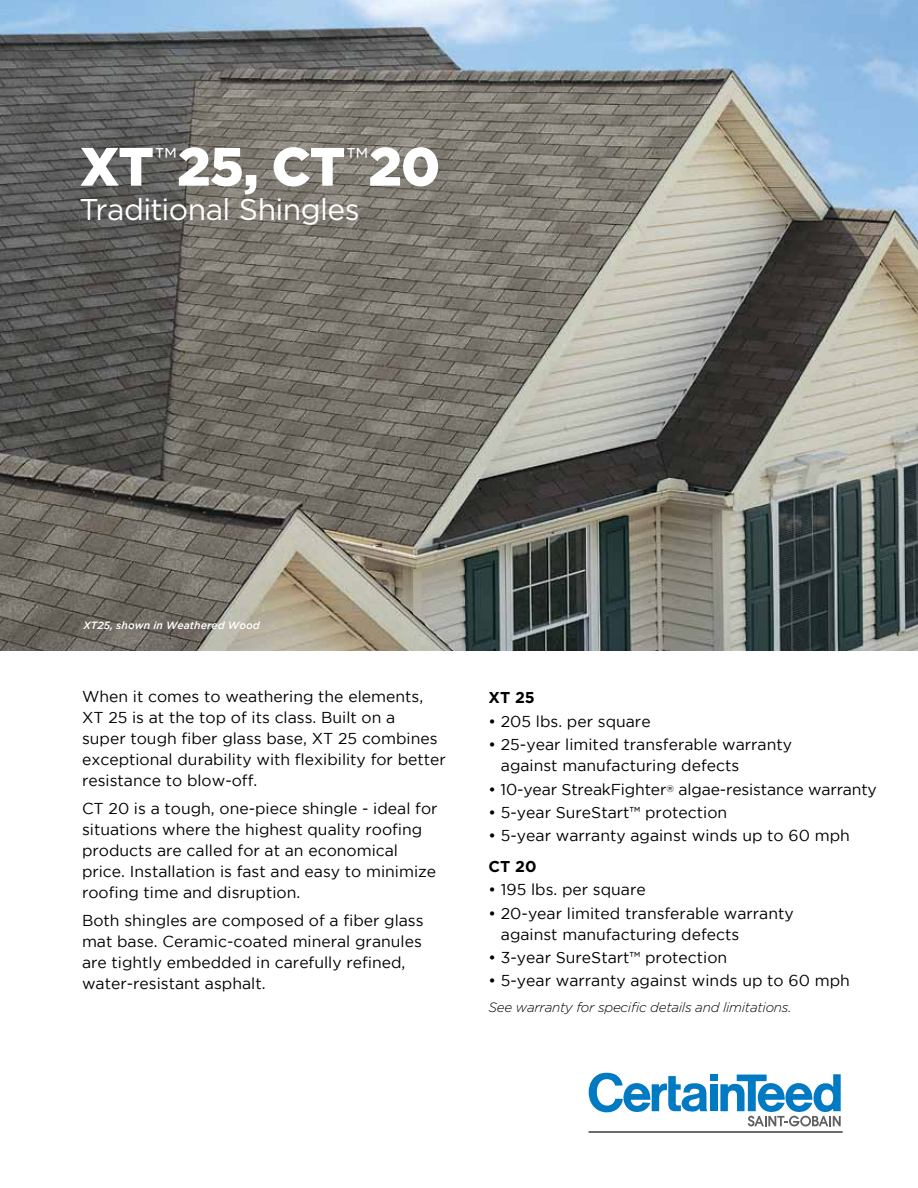
<style>
.page{position:relative;width:918px;height:1188px;background:#fff}
.page>*{position:absolute;margin:0;border:0;box-sizing:border-box;transform-origin:0 0}
.t1{font:900 54px "Gotham";letter-spacing:-.02em;color:#fff}
.t2{font:30px "Gotham";letter-spacing:-.02em;color:#fff}
.t3{font:15.75px/21px "Gotham";color:#000}
.t4{font:700 15.75px "Gotham";color:#000}
.t5{font:italic 300 13.5px "Gotham";letter-spacing:-.02em;color:#000}
.t6{font:italic 500 10.5px "Gotham";color:#fff}
.s1{font-size:9.15px}
</style>
<div class="page">
<img style="left:0;top:0;width:918px;height:650px">
<hr style="left:589px;top:1131px;width:254px;height:2px;background:#5f6062">
<div style="left:710px;top:1074px;width:7px;height:7px;background:#007ac2"></div>
<svg style="left:589px;top:1073px;width:119px;height:40px"></svg>
<div style="left:710px;top:1084px;width:7px;height:27px;background:#007ac2"></div>
<svg style="left:720px;top:1074px;width:121px;height:52px"></svg>
<h1 class="t1" style="left:80px;top:129px;width:362px">XT<sup>™</sup>25, CT<sup>™</sup>20</h1>
<h2 class="t2" style="left:79px;top:190px;width:282px">Traditional Shingles</h2>
<p class="t6" style="left:84px;top:620px;width:178px">XT25, shown in Weathered Wood</p>
<p class="t3" style="left:82px;top:686px;width:365px">When it comes to weathering the elements, XT 25 is at the top of its class. Built on a<br>super tough fiber glass base, XT 25 combines exceptional durability with flexibility for better resistance to blow-off.</p>
<p class="t3" style="left:82px;top:798px;width:357px">CT 20 is a tough, one-piece shingle - ideal for situations where the highest quality roofing products are called for at an economical price. Installation is fast and easy to minimize roofing time and disruption.</p>
<p class="t3" style="left:82px;top:909px;width:343px">Both shingles are composed of a fiber glass mat base. Ceramic-coated mineral granules are tightly embedded in carefully refined, water-resistant asphalt.</p>
<p class="t4" style="left:489px;top:687px;width:48px">XT 25</p>
<p class="t3" style="left:489px;top:710px;width:164px">• 205 lbs. per square</p>
<p class="t3" style="left:501px;top:734px;width:293px;text-indent:-12px">• 25-year limited transferable warranty against manufacturing defects</p>
<p class="t3" style="left:489px;top:778px;width:390px">• 10-year StreakFighter<span class="s1">®</span> algae-resistance warranty</p>
<p class="t3" style="left:489px;top:802px;width:240px">• 5-year SureStart™ protection</p>
<p class="t3" style="left:489px;top:825px;width:363px">• 5-year warranty against winds up to 60 mph</p>
<p class="t4" style="left:489px;top:856px;width:49px">CT 20</p>
<p class="t3" style="left:489px;top:879px;width:159px">• 195 lbs. per square</p>
<p class="t3" style="left:501px;top:902px;width:294px;text-indent:-12px">• 20-year limited transferable warranty against manufacturing defects</p>
<p class="t3" style="left:489px;top:947px;width:240px">• 3-year SureStart™ protection</p>
<p class="t3" style="left:489px;top:970px;width:363px">• 5-year warranty against winds up to 60 mph</p>
<p class="t5" style="left:489px;top:999px;width:304px">See warranty for specific details and limitations.</p>
</div>
